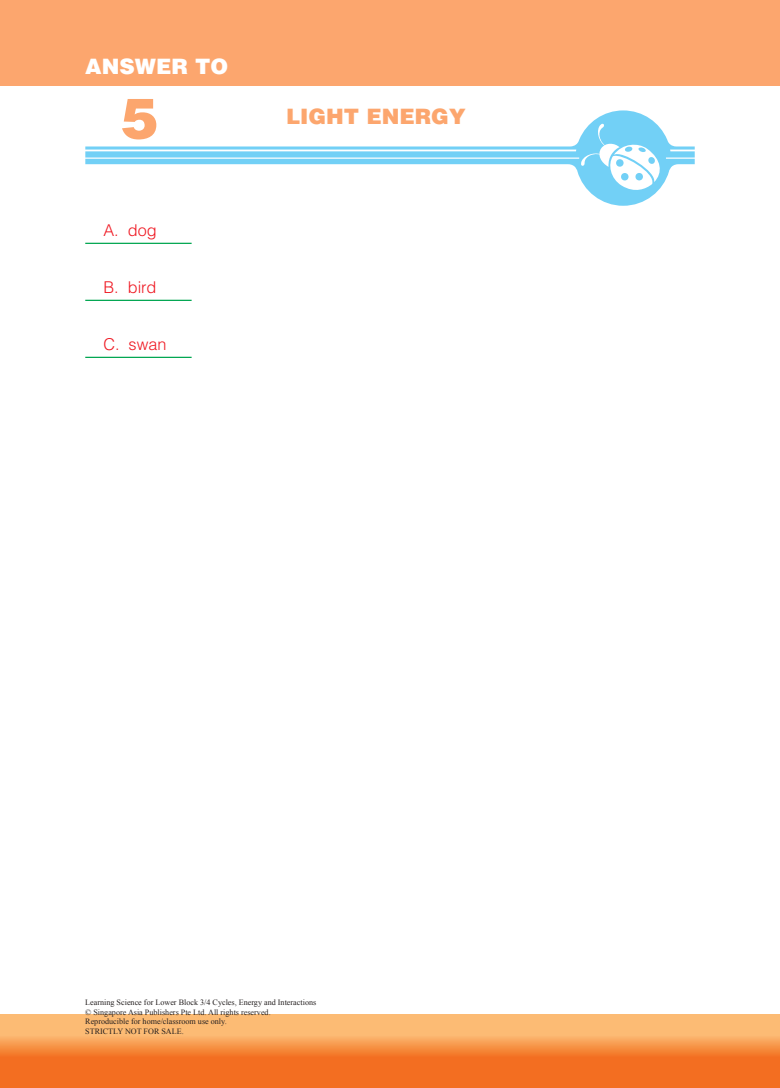
<style>
.page{position:relative;width:780px;height:1088px;background:#fff}
.page>*{position:absolute;margin:0;border:0;box-sizing:border-box;transform-origin:0 0}
.t1{font:900 56.25px "Helvetica";color:#fca66e}
.t2{font:900 21.25px "Helvetica";color:#fca66e}
.t3{font:900 21.25px "Helvetica";color:#fff}
.t4{font:300 16.25px "Helvetica";color:#ef1923}
.t5{font:8.12px/9.8px "Times New Roman";color:#241f1f}
</style>
<div class="page">
<svg style="left:0;top:1015px;width:780px;height:73px;background:#f68f43"></svg>
<div style="left:0;top:0;width:780px;height:85px;background:#fca66e"></div>
<hr style="left:85px;top:243px;width:107px;height:1px;background:#00a650">
<hr style="left:85px;top:300px;width:107px;height:1px;background:#00a650">
<hr style="left:85px;top:357px;width:107px;height:1px;background:#00a650">
<svg style="left:85px;top:110px;width:609px;height:96px"></svg>
<div style="left:579px;top:116px;width:87px;height:87px;background:#72d0f6;border-radius:50%"></div>
<svg style="left:580px;top:123px;width:83px;height:72px"></svg>
<h2 class="t3" style="left:85px;top:52px;width:144px">ANSWER TO</h2>
<h1 class="t1" style="left:121px;top:82px;width:39px">5</h1>
<h2 class="t2" style="left:286px;top:103px;width:181px">LIGHT ENERGY</h2>
<h3 class="t4" style="left:103px;top:220px;width:55px">A. dog</h3>
<h3 class="t4" style="left:103px;top:277px;width:54px">B. bird</h3>
<h3 class="t4" style="left:103px;top:334px;width:65px">C. swan</h3>
<p class="t5" style="left:85px;top:997px;width:232px">Learning Science for Lower Block 3/4 Cycles, Energy and Interactions © Singapore Asia Publishers Pte Ltd. All rights reserved.<br>Reproducible for home/classroom use only.<br>STRICTLY NOT FOR SALE.</p>
</div>
